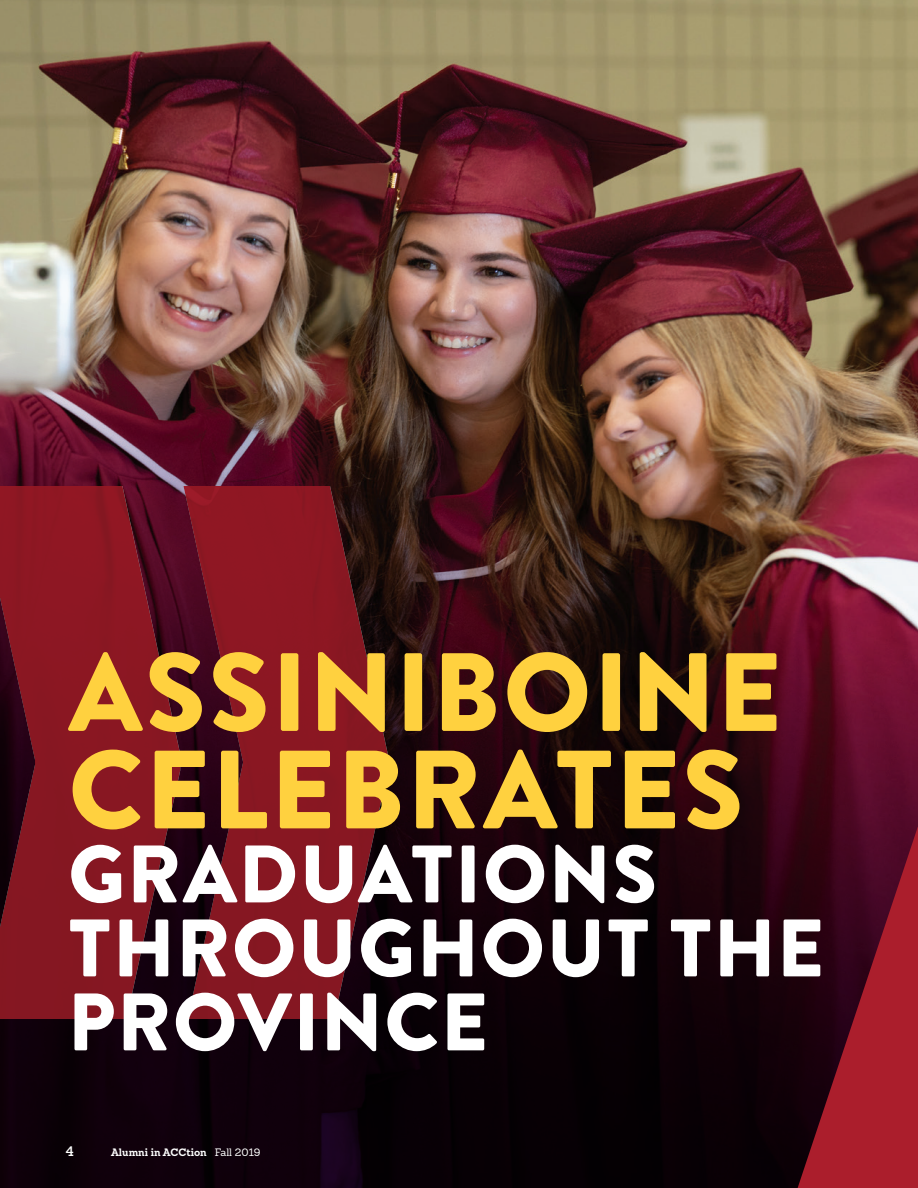
<style>
.page{position:relative;width:918px;height:1188px;background:#fff}
.page>*{position:absolute;margin:0;border:0;box-sizing:border-box;transform-origin:0 0}
.t1{font:900 111px/97.5px "Brandon Text";letter-spacing:.02em;color:#ffd13f}
.t2{font:900 81.3px/73.9px "Brandon Text";letter-spacing:.02em;color:#fff}
.t3{font:600 13.5px "Sanchez";color:#fff}
.t4{font:700 10.5px "Sanchez";color:#fff}
.s1{font-weight:400}
</style>
<div class="page">
<img style="left:0;top:0;width:918px;height:68px">
<img style="left:0;top:68px;width:918px;height:203px">
<img style="left:0;top:271px;width:918px;height:917px">
<svg style="left:0;top:486px;width:459px;height:533px;background:#63101b"></svg>
<svg style="left:798px;top:827px;width:120px;height:361px;background:#680f20"></svg>
<h1 class="t1" style="left:68px;top:642px;width:715px">ASSINIBOINE<br>CELEBRATES</h1>
<p class="t2" style="left:68px;top:836px;width:758px">GRADUATIONS<br>THROUGHOUT THE<br>PROVINCE</p>
<p class="t3" style="left:66px;top:1142px;width:10px">4</p>
<p class="t4" style="left:111px;top:1145px;width:151px">Alumni in ACCtion <span class="s1">Fall 2019</span></p>
</div>
